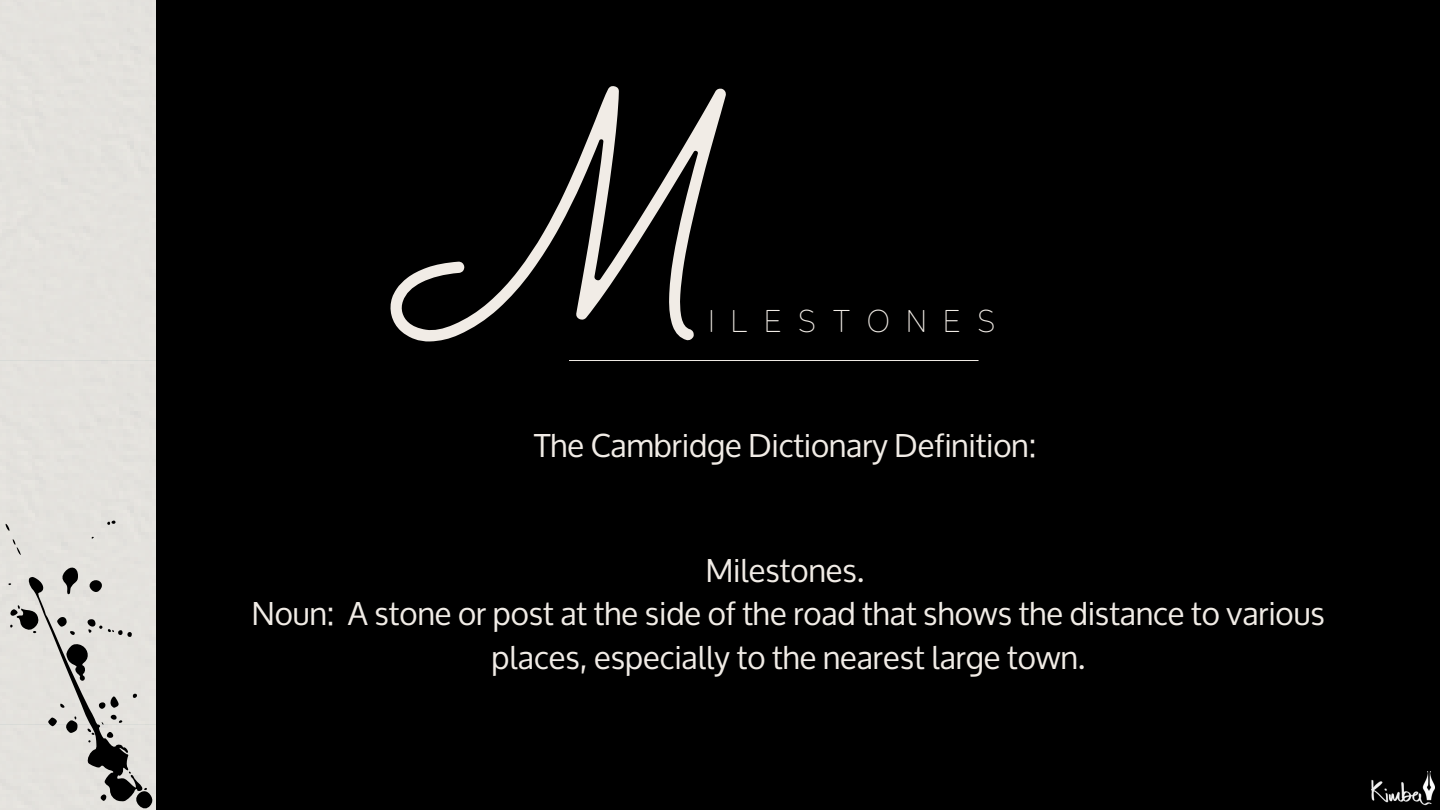
<style>
.page{position:relative;width:1440px;height:810px;background:#000}
.page>*{position:absolute;margin:0;border:0;box-sizing:border-box;transform-origin:0 0}
.t1{font:215.7px "Halimun";color:#f1ece6}
.t2{font:31.5px/43.5px "Oxygen";color:#f1ece6;text-align:center}
.t3{font:300 31.5px "Zen Maru Gothic";letter-spacing:.5em;color:#f1ece6}
</style>
<div class="page">
<hr style="left:569px;top:360px;width:410px;height:1px;background:#f1ece6">
<div style="left:0;top:0;width:155px;height:810px;background:#e4e2dd"></div>
<svg style="left:8px;top:565px;width:145px;height:244px;background:#c8c6c2"></svg>
<svg style="left:13px;top:539px;width:8px;height:16px"></svg>
<svg style="left:5px;top:524px;width:5px;height:7px"></svg>
<svg style="left:107px;top:521px;width:8px;height:4px"></svg>
<img style="left:1372px;top:771px;width:62px;height:34px">
<p class="t1" style="left:380px;top:134px;width:334px">M</p>
<p class="t3" style="left:708px;top:296px;width:289px">ILESTONES</p>
<p class="t2" style="left:534px;top:425px;width:504px">The Cambridge Dictionary Definition:</p>
<p class="t2" style="left:706px;top:549px;width:160px">Milestones.</p>
<p class="t2" style="left:252px;top:592px;width:1075px">Noun: A stone or post at the side of the road that shows the distance to various places, especially to the nearest large town.</p>
</div>
